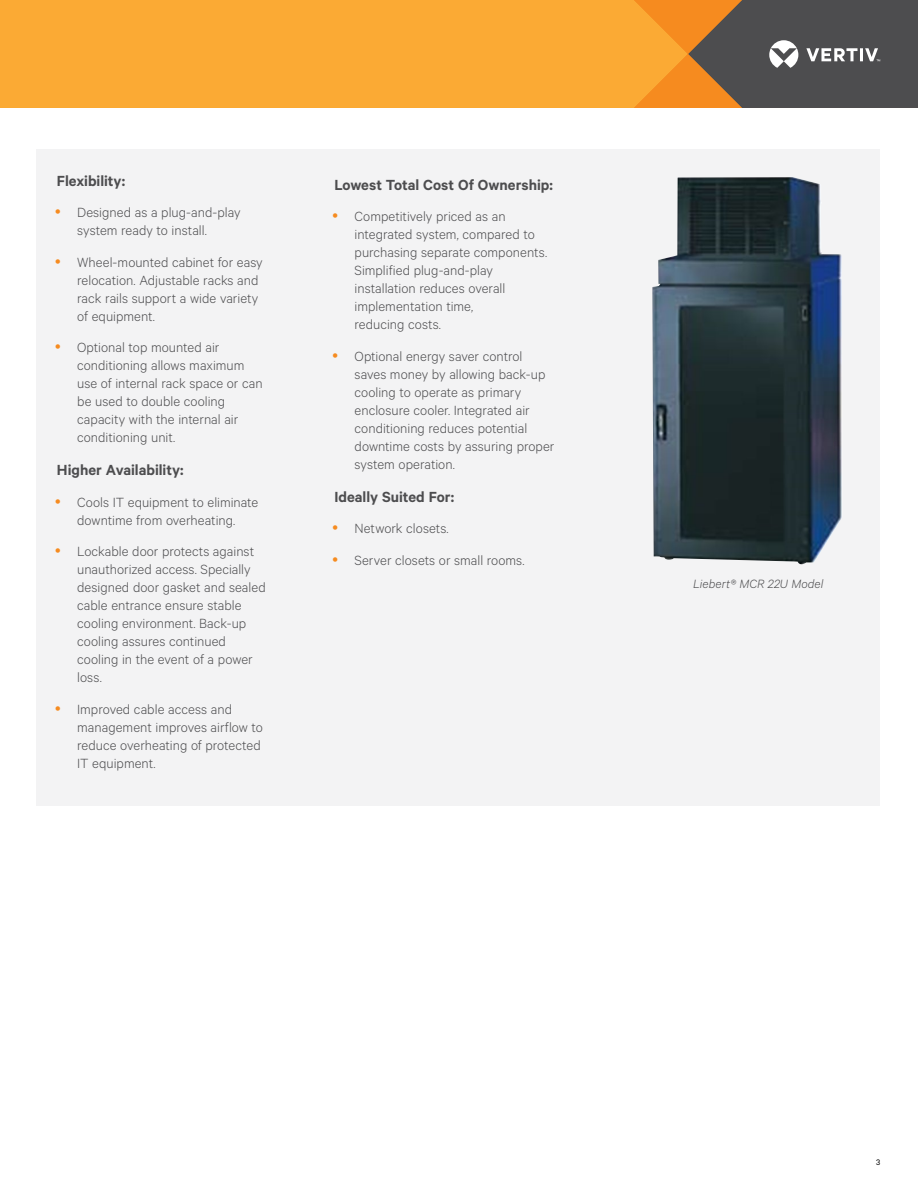
<style>
.page{position:relative;width:918px;height:1188px;background:#fff}
.page>*{position:absolute;margin:0;border:0;box-sizing:border-box;transform-origin:0 0}
.t1{font:600 16.5px "Calibre";color:#4d4d4f}
.t2{font:300 15px/18px "Calibre";color:#4d4d4f}
.t3{font:italic 300 13.5px "Calibre";letter-spacing:.01em;color:#4d4d4f}
.t4{font:9px "Calibre";color:#000}
</style>
<div class="page">
<div style="left:0;top:0;width:634px;height:108px;background:#fbaa34"></div>
<svg style="left:634px;top:0;width:284px;height:108px;background:#836648"></svg>
<div style="left:37px;top:149px;width:843px;height:657px;background:#f3f3f4"></div>
<img style="left:652px;top:177px;width:190px;height:387px">
<p class="t1" style="left:57px;top:171px;width:70px">Flexibility:</p>
<p class="t2" style="left:77px;top:203px;width:165px">Designed as a plug-and-play system ready to install.</p>
<p class="t2" style="left:77px;top:252px;width:187px">Wheel-mounted cabinet for easy relocation. Adjustable racks and rack rails support a wide variety of equipment.</p>
<p class="t2" style="left:77px;top:338px;width:187px">Optional top mounted air conditioning allows maximum use of internal rack space or can be used to double cooling capacity with the internal air conditioning unit.</p>
<p class="t1" style="left:57px;top:461px;width:128px">Higher Availability:</p>
<p class="t2" style="left:77px;top:493px;width:183px">Cools IT equipment to eliminate downtime from overheating.</p>
<p class="t2" style="left:77px;top:542px;width:190px">Lockable door protects against unauthorized access. Specially designed door gasket and sealed cable entrance ensure stable cooling environment. Back-up cooling assures continued cooling in the event of a power loss.</p>
<p class="t2" style="left:77px;top:700px;width:187px">Improved cable access and management improves airflow to reduce overheating of protected<br>IT equipment.</p>
<p class="t1" style="left:334px;top:175px;width:220px">Lowest Total Cost Of Ownership:</p>
<p class="t2" style="left:355px;top:207px;width:194px">Competitively priced as an integrated system, compared to purchasing separate components.<br>Simplified plug-and-play installation reduces overall implementation time,<br>reducing costs.</p>
<p class="t2" style="left:355px;top:346px;width:201px">Optional energy saver control saves money by allowing back-up cooling to operate as primary enclosure cooler. Integrated air conditioning reduces potential downtime costs by assuring proper system operation.</p>
<p class="t1" style="left:334px;top:487px;width:121px">Ideally Suited For:</p>
<p class="t2" style="left:355px;top:512px;width:172px;line-height:31.5px">Network closets.<br>Server closets or small rooms.</p>
<p class="t3" style="left:693px;top:576px;width:132px">Liebert® MCR 22U Model</p>
<p class="t4" style="left:876px;top:1157px;width:6px">3</p>
</div>
